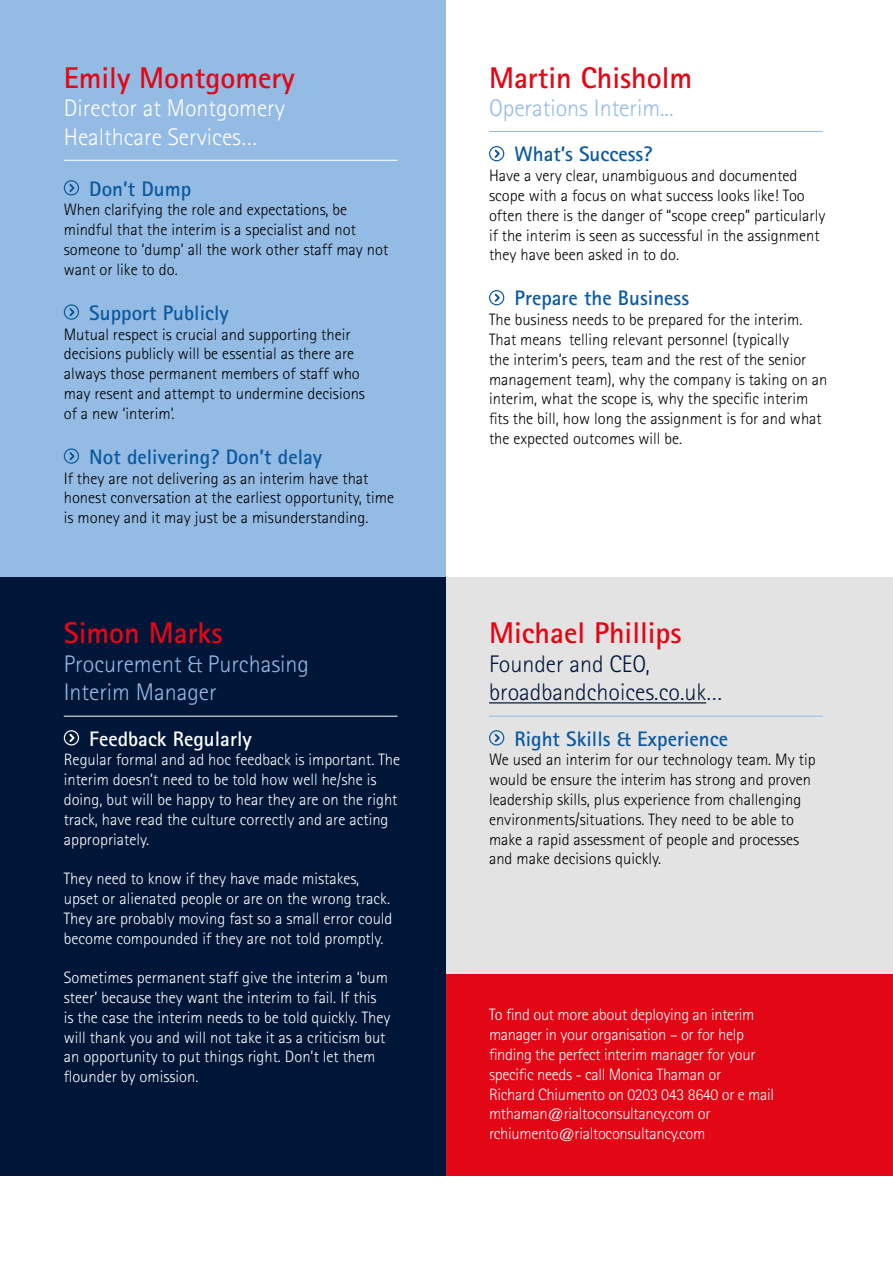
<style>
.page{position:relative;width:893px;height:1263px;background:#fff}
.page>*{position:absolute;margin:0;border:0;box-sizing:border-box;transform-origin:0 0}
.t1{font:700 30px "Rotis Sans Serif";color:#e30614}
.t2{font:300 24px/28.8px "Rotis Sans Serif";color:#94bbe4}
.t3{font:300 24px/28.8px "Rotis Sans Serif";color:#fff}
.t4{font:300 24px/28.8px "Rotis Sans Serif";color:#001639}
.t5{font:700 21px "Rotis Sans Serif";color:#0b599f}
.t6{font:700 21px "Rotis Sans Serif";color:#fff}
.t7{font:300 16.5px/19.8px "Rotis Sans Serif";color:#000}
.t8{font:300 16.5px/19.8px "Rotis Sans Serif";color:#fff}
.t9{font:300 16.5px/19.8px "Rotis Sans Serif";letter-spacing:-.02em;color:#fff}
</style>
<div class="page">
<div style="left:0;top:0;width:446px;height:631px;background:#94bbe4"></div>
<div style="left:0;top:577px;width:446px;height:598px;background:#001639"></div>
<div style="left:446px;top:577px;width:447px;height:598px;background:#e3e3e3"></div>
<div style="left:64px;top:180px;width:15px;height:16px;border:1px solid #0b599f;border-radius:50%"></div>
<svg style="left:68px;top:182px;width:8px;height:12px"></svg>
<div style="left:64px;top:304px;width:15px;height:16px;border:1px solid #0b599f;border-radius:50%"></div>
<svg style="left:68px;top:306px;width:8px;height:12px"></svg>
<div style="left:64px;top:448px;width:15px;height:16px;border:1px solid #0b599f;border-radius:50%"></div>
<svg style="left:68px;top:450px;width:8px;height:12px"></svg>
<div style="left:489px;top:146px;width:15px;height:15px;border:1px solid #0b599f;border-radius:50%"></div>
<svg style="left:493px;top:148px;width:9px;height:12px"></svg>
<div style="left:489px;top:290px;width:15px;height:15px;border:1px solid #0b599f;border-radius:50%"></div>
<svg style="left:493px;top:292px;width:9px;height:12px"></svg>
<hr style="left:489px;top:702px;width:217px;height:1px;background:#001639">
<div style="left:489px;top:730px;width:15px;height:15px;border:1px solid #0b599f;border-radius:50%"></div>
<svg style="left:493px;top:732px;width:9px;height:12px"></svg>
<div style="left:64px;top:730px;width:15px;height:15px;border:1px solid #fff;border-radius:50%"></div>
<svg style="left:68px;top:732px;width:8px;height:12px"></svg>
<hr style="left:64px;top:160px;width:334px;height:1px;background:#fff">
<hr style="left:64px;top:716px;width:334px;height:1px;background:#fff">
<hr style="left:489px;top:131px;width:334px;height:1px;background:#94bbe4">
<hr style="left:489px;top:716px;width:334px;height:1px;background:#94bbe4">
<div style="left:446px;top:974px;width:447px;height:201px;background:#e30614"></div>
<h1 class="t1" style="left:64px;top:58px;width:233px">Emily Montgomery</h1>
<h2 class="t3" style="left:64px;top:94px;width:223px">Director at Montgomery<br>Healthcare Services…</h2>
<p class="t5" style="left:89px;top:175px;width:103px">Don’t Dump</p>
<p class="t7" style="left:64px;top:200px;width:326px">When clarifying the role and expectations, be mindful that the interim is a specialist and not someone to ‘dump’ all the work other staff may not want or like to do.</p>
<p class="t5" style="left:89px;top:299px;width:141px">Support Publicly</p>
<p class="t7" style="left:64px;top:324px;width:303px">Mutual respect is crucial and supporting their decisions publicly will be essential as there are always those permanent members of staff who may resent and attempt to undermine decisions of a new ‘interim’.</p>
<p class="t5" style="left:89px;top:443px;width:234px">Not delivering? Don’t delay</p>
<p class="t7" style="left:64px;top:468px;width:332px">If they are not delivering as an interim have that honest conversation at the earliest opportunity, time is money and it may just be a misunderstanding.</p>
<h1 class="t1" style="left:64px;top:614px;width:160px">Simon Marks</h1>
<h2 class="t2" style="left:64px;top:649px;width:247px">Procurement &amp; Purchasing<br>Interim Manager</h2>
<p class="t6" style="left:89px;top:725px;width:164px">Feedback Regularly</p>
<p class="t8" style="left:64px;top:750px;width:338px">Regular formal and ad hoc feedback is important. The interim doesn’t need to be told how well he/she is doing, but will be happy to hear they are on the right track, have read the culture correctly and are acting appropriately.</p>
<p class="t8" style="left:64px;top:869px;width:330px">They need to know if they have made mistakes, upset or alienated people or are on the wrong track.<br>They are probably moving fast so a small error could become compounded if they are not told promptly.</p>
<p class="t8" style="left:64px;top:968px;width:328px">Sometimes permanent staff give the interim a ‘bum steer’ because they want the interim to fail. If this is the case the interim needs to be told quickly. They will thank you and will not take it as a criticism but an opportunity to put things right. Don’t let them flounder by omission.</p>
<h1 class="t1" style="left:489px;top:58px;width:205px">Martin Chisholm</h1>
<h2 class="t2" style="left:489px;top:94px;width:186px">Operations Interim...</h2>
<p class="t5" style="left:514px;top:141px;width:140px">What’s Success?</p>
<p class="t7" style="left:489px;top:166px;width:338px">Have a very clear, unambiguous and documented scope with a focus on what success looks like! Too often there is the danger of “scope creep” particularly if the interim is seen as successful in the assignment they have been asked in to do.</p>
<p class="t5" style="left:514px;top:285px;width:176px">Prepare the Business</p>
<p class="t7" style="left:489px;top:310px;width:340px">The business needs to be prepared for the interim.<br>That means telling relevant personnel (typically<br>the interim’s peers, team and the rest of the senior management team), why the company is taking on an interim, what the scope is, why the specific interim fits the bill, how long the assignment is for and what the expected outcomes will be.</p>
<h1 class="t1" style="left:489px;top:614px;width:194px">Michael Phillips</h1>
<h2 class="t4" style="left:489px;top:649px;width:235px">Founder and CEO, broadbandchoices.co.uk…</h2>
<p class="t5" style="left:514px;top:725px;width:215px">Right Skills &amp; Experience</p>
<p class="t7" style="left:489px;top:750px;width:328px">We used an interim for our technology team. My tip would be ensure the interim has strong and proven leadership skills, plus experience from challenging environments/situations. They need to be able to make a rapid assessment of people and processes and make decisions quickly.</p>
<p class="t9" style="left:489px;top:1005px;width:287px">To find out more about deploying an interim manager in your organisation – or for help finding the perfect interim manager for your specific needs - call Monica Thaman or<br>Richard Chiumento on 0203 043 8640 or e mail mthaman@rialtoconsultancy.com or rchiumento@rialtoconsultancy.com</p>
</div>
